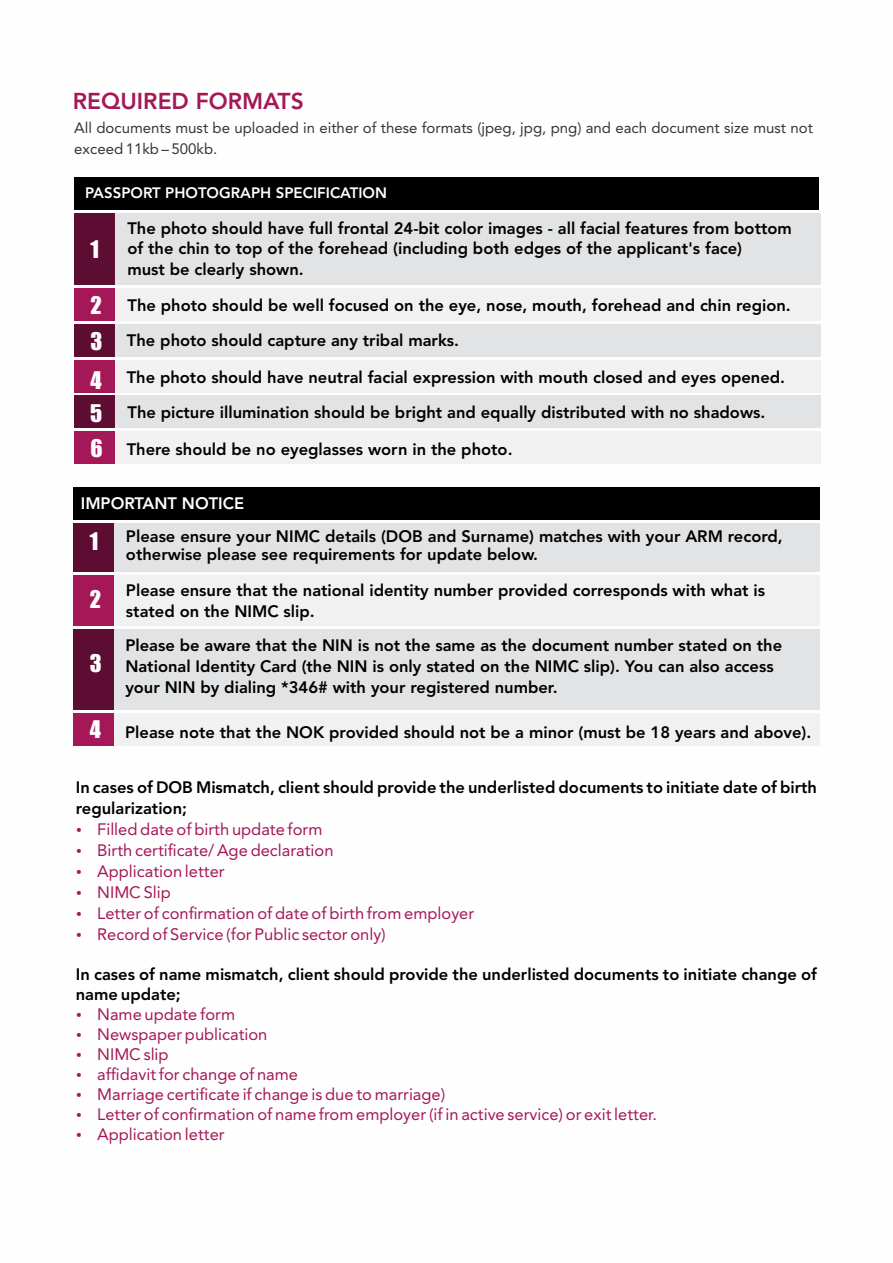
<style>
.page{position:relative;width:893px;height:1263px;background:#fff}
.page>*{position:absolute;margin:0;border:0;box-sizing:border-box;transform-origin:0 0}
.t1{font:800 22.8px "Avenir";color:#a41857}
.t2{font:22.5px/35.8px "Impact";color:#fefefe}
.t3{font:800 16.5px/20.7px "Avenir";color:#000}
.t4{font:16.5px/20px "Avenir";color:#a41857}
.t5{font:800 16.5px "Avenir";color:#fefefe}
.t6{font:15px/20.7px "Avenir";color:#373435}
.t7{font:800 15px "Avenir";color:#fefefe}
</style>
<div class="page">
<div style="left:115px;top:288px;width:705px;height:33px;background:#f1f1f2"></div>
<div style="left:74px;top:288px;width:41px;height:33px;background:#a41857"></div>
<div style="left:115px;top:324px;width:705px;height:33px;background:#e2e3e4"></div>
<div style="left:74px;top:324px;width:41px;height:33px;background:#5e0d32"></div>
<div style="left:115px;top:396px;width:705px;height:32px;background:#e2e3e4"></div>
<div style="left:74px;top:396px;width:41px;height:32px;background:#5e0d32"></div>
<div style="left:115px;top:360px;width:705px;height:33px;background:#f1f1f2"></div>
<div style="left:74px;top:360px;width:41px;height:33px;background:#a41857"></div>
<div style="left:115px;top:431px;width:705px;height:33px;background:#f1f1f2"></div>
<div style="left:74px;top:431px;width:41px;height:33px;background:#a41857"></div>
<div style="left:74px;top:487px;width:746px;height:33px;background:#000"></div>
<div style="left:114px;top:523px;width:706px;height:48px;background:#e2e3e4"></div>
<div style="left:74px;top:523px;width:40px;height:48px;background:#5e0d32"></div>
<div style="left:114px;top:575px;width:706px;height:51px;background:#f1f1f2"></div>
<div style="left:74px;top:575px;width:40px;height:51px;background:#a41857"></div>
<div style="left:114px;top:629px;width:706px;height:81px;background:#e2e3e4"></div>
<div style="left:74px;top:629px;width:40px;height:81px;background:#5e0d32"></div>
<div style="left:114px;top:713px;width:706px;height:32px;background:#f1f1f2"></div>
<div style="left:74px;top:713px;width:40px;height:32px;background:#a41857"></div>
<div style="left:75px;top:177px;width:744px;height:32px;background:#000"></div>
<div style="left:115px;top:213px;width:705px;height:72px;background:#e2e3e4"></div>
<div style="left:74px;top:213px;width:41px;height:72px;background:#5e0d32"></div>
<h1 class="t1" style="left:73px;top:92px;width:233px">REQUIRED FORMATS</h1>
<p class="t6" style="left:74px;top:119px;width:740px">All documents must be uploaded in either of these formats (jpeg, jpg, png) and each document size must not exceed 11kb – 500kb.</p>
<p class="t7" style="left:85px;top:187px;width:303px">PASSPORT PHOTOGRAPH SPECIFICATION</p>
<p class="t3" style="left:127px;top:219px;width:666px">The photo should have full frontal 24-bit color images - all facial features from bottom of the chin to top of the forehead (including both edges of the applicant's face)<br>must be clearly shown.</p>
<h2 class="t2" style="left:90px;top:233px;width:10px">1</h2>
<h2 class="t2" style="left:90px;top:288px;width:13px">2<br>3</h2>
<p class="t3" style="left:127px;top:290px;width:665px;line-height:34.8px">The photo should be well focused on the eye, nose, mouth, forehead and chin region.<br>The photo should capture any tribal marks.</p>
<h2 class="t2" style="left:90px;top:363px;width:13px">4</h2>
<h2 class="t2" style="left:90px;top:397px;width:14px">5</h2>
<h2 class="t2" style="left:90px;top:431px;width:14px">6</h2>
<p class="t3" style="left:127px;top:361px;width:660px;line-height:35.2px">The photo should have neutral facial expression with mouth closed and eyes opened.<br>The picture illumination should be bright and equally distributed with no shadows.</p>
<p class="t3" style="left:127px;top:440px;width:387px">There should be no eyeglasses worn in the photo.</p>
<p class="t5" style="left:81px;top:497px;width:165px">IMPORTANT NOTICE</p>
<h2 class="t2" style="left:90px;top:524px;width:10px">1</h2>
<h2 class="t2" style="left:90px;top:582px;width:13px">2</h2>
<h2 class="t2" style="left:90px;top:646px;width:13px">3</h2>
<h2 class="t2" style="left:90px;top:713px;width:13px">4</h2>
<p class="t3" style="left:126px;top:529px;width:658px;line-height:18.5px">Please ensure your NIMC details (DOB and Surname) matches with your ARM record, otherwise please see requirements for update below.</p>
<p class="t3" style="left:126px;top:582px;width:641px">Please ensure that the national identity number provided corresponds with what is stated on the NIMC slip.</p>
<p class="t3" style="left:125px;top:637px;width:658px">Please be aware that the NIN is not the same as the document number stated on the<br>National Identity Card (the NIN is only stated on the NIMC slip). You can also access your NIN by dialing *346# with your registered number.</p>
<p class="t3" style="left:125px;top:723px;width:688px">Please note that the NOK provided should not be a minor (must be 18 years and above).</p>
<p class="t3" style="left:76px;top:778px;width:743px">In cases of DOB Mismatch, client should provide the underlisted documents to initiate date of birth regularization;</p>
<p class="t4" style="left:97px;top:820px;width:379px;line-height:21px">Filled date of birth update form<br>Birth certificate/ Age declaration<br>Application letter<br>NIMC Slip<br>Letter of confirmation of date of birth from employer<br>Record of Service (for Public sector only)</p>
<p class="t3" style="left:76px;top:966px;width:743px;line-height:20.1px">In cases of name mismatch, client should provide the underlisted documents to initiate change of name update;</p>
<p class="t4" style="left:97px;top:1006px;width:561px">Name update form<br>Newspaper publication<br>NIMC slip<br>affidavit for change of name<br>Marriage certificate if change is due to marriage)<br>Letter of confirmation of name from employer (if in active service) or exit letter.<br>Application letter</p>
</div>
